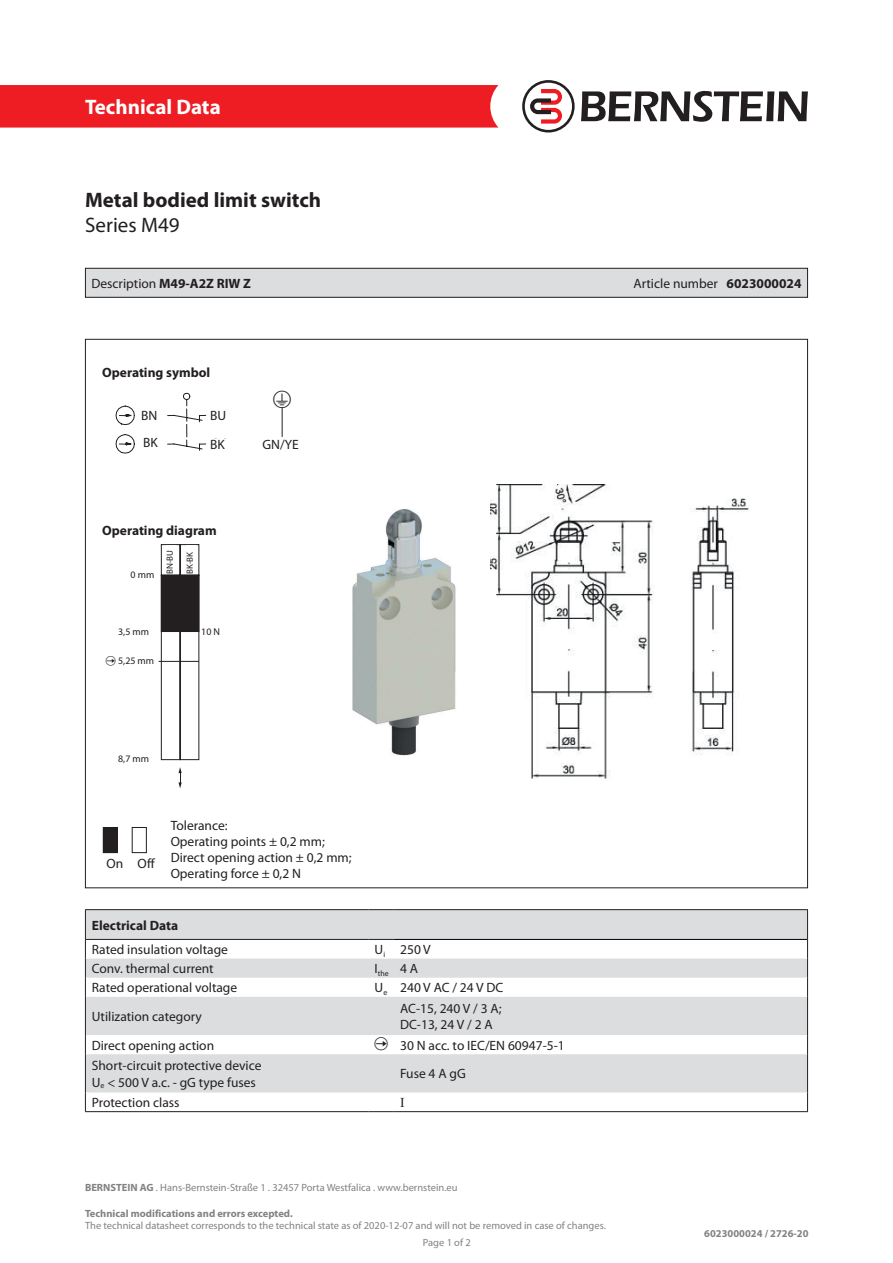
<style>
.page{position:relative;width:893px;height:1263px;background:#fff}
.page>*{position:absolute;margin:0;border:0;box-sizing:border-box;transform-origin:0 0}
.t1{font:700 21px "Myriad Pro";color:#231f20}
.t2{font:700 21px "Myriad Pro";color:#fff}
.t3{font:21px "Myriad Pro";color:#231f20}
.t4{font:13.5px "Myriad Pro";color:#231f20}
.t5{font:700 13.5px "Myriad Pro";color:#231f20}
.t6{font:13.5px "Times New Roman";color:#231f20}
.t7{font:10.5px/16.8px "Myriad Pro";color:#808285}
.t8{font:700 10.5px "Myriad Pro";color:#808285}
.t9{font:9.9px/18.8px "Myriad Pro";color:#231f20}
.t10{font:9px "Myriad Pro";color:#231f20}
.t11{font:7.8px "Myriad Pro";color:#231f20}
.s1{font-weight:700}
</style>
<div class="page">
<div style="left:0;top:85px;width:498px;height:43px;background:#ee1d23"></div>
<svg style="left:581px;top:91px;width:227px;height:31px"></svg>
<svg style="left:522px;top:80px;width:53px;height:53px"></svg>
<svg style="left:116px;top:393px;width:110px;height:60px"></svg>
<svg style="left:161px;top:544px;width:38px;height:216px"></svg>
<hr style="left:159px;top:661px;width:40px;height:1px;background:#231f20">
<svg style="left:178px;top:767px;width:4px;height:21px"></svg>
<img style="left:352px;top:509px;width:104px;height:247px">
<img style="left:490px;top:485px;width:258px;height:294px">
<div style="left:132px;top:827px;width:15px;height:26px;border:1px solid #231f20"></div>
<div style="left:103px;top:827px;width:14px;height:26px;background:#231f20"></div>
<div style="left:103px;top:827px;width:15px;height:26px;border:1px solid #231f20"></div>
<hr style="left:282px;top:407px;width:1px;height:30px;background:#231f20">
<div style="left:210px;top:439px;width:26px;height:14px;background:#fff"></div>
<div style="left:143px;top:437px;width:22px;height:15px;background:#fff"></div>
<div style="left:141px;top:410px;width:22px;height:14px;background:#fff"></div>
<div style="left:210px;top:409px;width:26px;height:15px;background:#fff"></div>
<div style="left:186px;top:545px;width:10px;height:29px;background:#fff"></div>
<div style="left:166px;top:545px;width:10px;height:29px;background:#fff"></div>
<svg style="left:86px;top:910px;width:721px;height:182px;fill:#dcdddf"></svg>
<hr style="left:807px;top:997px;width:1px;height:38px;background:#231f20">
<svg style="left:807px;top:1035px;width:1px;height:19px"></svg>
<hr style="left:807px;top:1054px;width:1px;height:38px;background:#231f20">
<svg style="left:807px;top:1092px;width:1px;height:19px"></svg>
<svg style="left:807px;top:910px;width:1px;height:87px"></svg>
<hr style="left:85px;top:1111px;width:283px;height:1px;background:#231f20">
<svg style="left:368px;top:1111px;width:26px;height:1px"></svg>
<hr style="left:394px;top:1111px;width:414px;height:1px;background:#231f20">
<hr style="left:394px;top:939px;width:413px;height:1px;background:#000">
<hr style="left:85px;top:909px;width:283px;height:1px;background:#231f20">
<svg style="left:368px;top:909px;width:26px;height:1px"></svg>
<hr style="left:394px;top:909px;width:414px;height:1px;background:#231f20">
<hr style="left:85px;top:939px;width:283px;height:1px;background:#231f20">
<svg style="left:368px;top:939px;width:26px;height:1px"></svg>
<svg style="left:85px;top:910px;width:1px;height:87px"></svg>
<hr style="left:85px;top:997px;width:1px;height:38px;background:#231f20">
<svg style="left:85px;top:1035px;width:1px;height:19px"></svg>
<hr style="left:85px;top:1054px;width:1px;height:38px;background:#231f20">
<svg style="left:85px;top:1092px;width:1px;height:19px"></svg>
<div style="left:85px;top:268px;width:722px;height:29px;background:#dcdddf"></div>
<div style="left:85px;top:268px;width:723px;height:30px;border:1px solid #231f20"></div>
<svg style="left:375px;top:1037px;width:13px;height:14px"></svg>
<h1 class="t2" style="left:85px;top:93px;width:137px">Technical Data</h1>
<p class="t1" style="left:85px;top:186px;width:238px">Metal bodied limit switch</p>
<p class="t3" style="left:85px;top:212px;width:96px">Series M49</p>
<p class="t4" style="left:91px;top:275px;width:161px">Description <span class="s1">M49-A2Z RIW Z</span></p>
<p class="t4" style="left:633px;top:275px;width:170px">Article number <span class="s1">6023000024</span></p>
<p class="t5" style="left:102px;top:364px;width:110px">Operating symbol</p>
<p class="t4" style="left:141px;top:408px;width:18px">BN</p>
<p class="t4" style="left:210px;top:407px;width:18px">BU</p>
<p class="t4" style="left:143px;top:434px;width:16px">BK</p>
<p class="t4" style="left:210px;top:436px;width:16px">BK</p>
<p class="t5" style="left:102px;top:522px;width:116px">Operating diagram</p>
<p class="t9" style="left:131px;top:565px;width:25px">0 mm</p>
<p class="t9" style="left:161px;top:572px;width:25px;rotate:-90deg">11-12<br>21-22</p>
<p class="t10" style="left:164px;top:574px;width:26px;rotate:-90deg">BN-BU</p>
<p class="t10" style="left:184px;top:574px;width:24px;rotate:-90deg">BK-BK</p>
<p class="t9" style="left:118px;top:622px;width:32px">3,5 mm</p>
<p class="t9" style="left:118px;top:651px;width:38px">5,25 mm</p>
<p class="t9" style="left:201px;top:622px;width:20px">10 N</p>
<p class="t9" style="left:118px;top:749px;width:32px">8,7 mm</p>
<p class="t4" style="left:263px;top:436px;width:38px">GN/YE</p>
<p class="t4" style="left:106px;top:855px;width:50px">On Off</p>
<p class="t4" style="left:171px;top:817px;width:58px">Tolerance:</p>
<p class="t4" style="left:171px;top:833px;width:156px">Operating points ± 0,2 mm;</p>
<p class="t4" style="left:171px;top:849px;width:183px">Direct opening action ± 0,2 mm;</p>
<p class="t4" style="left:171px;top:865px;width:132px">Operating force ± 0,2 N</p>
<p class="t5" style="left:92px;top:916px;width:88px">Electrical Data</p>
<p class="t4" style="left:92px;top:941px;width:138px">Rated insulation voltage</p>
<p class="t4" style="left:375px;top:941px;width:12px">U<sub>i</sub></p>
<p class="t4" style="left:400px;top:941px;width:32px">250 V</p>
<p class="t4" style="left:92px;top:960px;width:123px">Conv. thermal current</p>
<p class="t11" style="left:375px;top:969px;width:16px"><sup>I</sup>the</p>
<p class="t4" style="left:400px;top:960px;width:20px">4 A</p>
<p class="t4" style="left:92px;top:979px;width:147px">Rated operational voltage</p>
<p class="t4" style="left:375px;top:979px;width:14px">U<sub>e</sub></p>
<p class="t4" style="left:400px;top:979px;width:105px">240 V AC / 24 V DC</p>
<p class="t4" style="left:92px;top:1008px;width:112px">Utilization category</p>
<p class="t4" style="left:400px;top:1000px;width:103px">АС-15, 240 V / 3 A;</p>
<p class="t4" style="left:400px;top:1016px;width:94px">DC-13, 24 V / 2 A</p>
<p class="t4" style="left:92px;top:1037px;width:124px">Direct opening action</p>
<p class="t4" style="left:400px;top:1037px;width:166px">30 N acc. to IEC/EN 60947-5-1</p>
<p class="t4" style="left:92px;top:1057px;width:171px">Short-circuit protective device</p>
<p class="t4" style="left:92px;top:1074px;width:166px">U<sub>e</sub> &lt; 500 V a.c. - gG type fuses</p>
<p class="t4" style="left:400px;top:1065px;width:67px">Fuse 4 A gG</p>
<p class="t4" style="left:92px;top:1094px;width:89px">Protection class</p>
<p class="t6" style="left:400px;top:1092px;width:6px">I</p>
<p class="t7" style="left:85px;top:1179px;width:374px"><span class="s1">BERNSTEIN AG</span> . Hans-Bernstein-Straße 1 . 32457 Porta Westfalica . www.bernstein.eu</p>
<p class="t8" style="left:85px;top:1206px;width:209px">Technical modifications and errors excepted.</p>
<p class="t7" style="left:423px;top:1217px;width:184px;text-indent:-338px">The technical datasheet corresponds to the technical state as of 2020-12-07 and will not be removed in case of changes.<br>Page 1 of 2</p>
<p class="t8" style="left:704px;top:1227px;width:106px">6023000024 / 2726-20</p>
</div>
